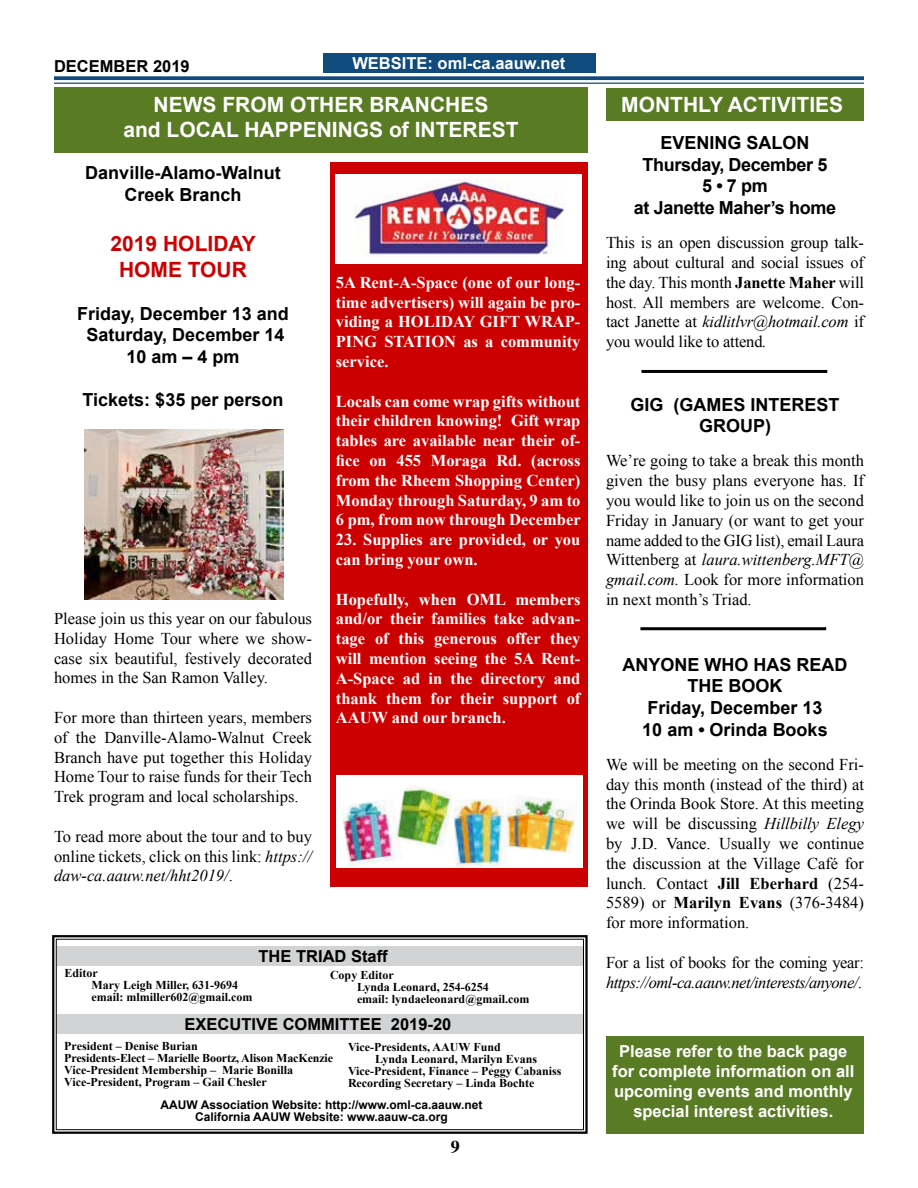
<style>
.page{position:relative;width:918px;height:1188px;background:#fff}
.page>*{position:absolute;margin:0;border:0;box-sizing:border-box;transform-origin:0 0}
.t1{font:700 21px/25.2px "Arial";color:#fff;text-align:center}
.t2{font:700 21px/25.2px "Arial";color:#cc0001;text-align:center}
.t3{font:700 18px/21.6px "Arial";color:#000;text-align:center}
.t4{font:700 18px/21.6px "Arial";letter-spacing:-.02em;color:#000;text-align:center}
.t5{font:700 18px "Times";color:#000}
.t6{font:16.5px/19.8px "Times New Roman";color:#000;text-align:justify}
.t7{font:700 16.5px/19.8px "Times New Roman";color:#fff;text-align:justify}
.t8{font:700 16.5px/19.8px "Arial";color:#fff;text-align:center}
.t9{font:italic 16.5px/19.8px "Times New Roman";letter-spacing:-.03em;color:#000}
.t10{font:700 16.5px "Arial";color:#000}
.t11{font:700 12px/12px "Times New Roman";color:#000}
.t12{font:700 12px/12px "Arial";color:#000;text-align:center}
.s1{font-style:italic}
.s2{font-weight:700}
.s3{font-style:normal}
</style>
<div class="page">
<svg style="left:54px;top:80px;width:810px;height:3px"></svg>
<svg style="left:54px;top:76px;width:810px;height:4px;background:#215987"></svg>
<hr style="left:54px;top:83px;width:810px;height:1px;background:#0f4b7d">
<div style="left:323px;top:54px;width:273px;height:19px;background:#0f4b7d"></div>
<div style="left:330px;top:162px;width:258px;height:724px;background:#cc0001"></div>
<div style="left:606px;top:88px;width:258px;height:32px;background:#597b24"></div>
<div style="left:606px;top:1037px;width:258px;height:97px;background:#597b24"></div>
<hr style="left:642px;top:370px;width:185px;height:3px;background:#000">
<hr style="left:640px;top:627px;width:186px;height:3px;background:#000">
<div style="left:54px;top:87px;width:534px;height:66px;background:#597b24"></div>
<div style="left:336px;top:174px;width:246px;height:89px;background:#fff"></div>
<img style="left:354px;top:179px;width:212px;height:78px">
<div style="left:336px;top:775px;width:246px;height:93px;background:#fff"></div>
<img style="left:342px;top:800px;width:60px;height:66px">
<img style="left:394px;top:787px;width:57px;height:63px">
<img style="left:506px;top:797px;width:69px;height:56px">
<img style="left:454px;top:799px;width:52px;height:69px">
<img style="left:84px;top:430px;width:200px;height:169px">
<svg style="left:52px;top:935px;width:536px;height:199px"></svg>
<div style="left:56px;top:939px;width:528px;height:191px;border:1px solid #000"></div>
<p class="t10" style="left:54px;top:55px;width:137px">DECEMBER 2019</p>
<p class="t8" style="left:352px;top:53px;width:215px">WEBSITE: oml-ca.aauw.net</p>
<p class="t1" style="left:123px;top:93px;width:397px">NEWS FROM OTHER BRANCHES<br>and LOCAL HAPPENINGS of INTEREST</p>
<p class="t3" style="left:85px;top:163px;width:197px">Danville-Alamo-Walnut<br>Creek Branch</p>
<p class="t2" style="left:111px;top:232px;width:147px">2019 HOLIDAY<br>HOME TOUR</p>
<p class="t3" style="left:77px;top:303px;width:213px">Friday, December 13 and<br>Saturday, December 14<br>10 am – 4 pm</p>
<p class="t3" style="left:83px;top:390px;width:202px">Tickets: $35 per person</p>
<p class="t6" style="left:54px;top:608px;width:260px">Please join us this year on our fabulous Holiday Home Tour where we show&shy;case six beautiful, festively decorated homes in the San Ramon Valley.</p>
<p class="t6" style="left:54px;top:707px;width:260px">For more than thirteen years, members of the Danville-Alamo-Walnut Creek Branch have put together this Holiday Home Tour to raise funds for their Tech Trek program and local scholarships.</p>
<p class="t6" style="left:54px;top:826px;width:260px">To read more about the tour and to buy online tickets, click on this link: <span class="s1">https:// daw-ca.aauw.net/hht2019/</span>.</p>
<p class="t7" style="left:336px;top:272px;width:246px">5A Rent-A-Space (one of our long&shy;time advertisers) will again be pro&shy;viding a HOLIDAY GIFT WRAP-PING STATION as a community service.</p>
<p class="t7" style="left:336px;top:391px;width:246px">Locals can come wrap gifts without their children knowing! Gift wrap tables are available near their of&shy;fice on 455 Moraga Rd. (across from the Rheem Shopping Center)<br>Monday through Saturday, 9 am to 6 pm, from now through December</p>
<p class="t7" style="left:336px;top:529px;width:246px">23. Supplies are provided, or you can bring your own.</p>
<p class="t7" style="left:336px;top:589px;width:246px">Hopefully, when OML members and/or their families take advan&shy;tage of this generous offer they will mention seeing the 5A Rent-A-Space ad in the directory and thank them for their support of AAUW and our branch.</p>
<p class="t10" style="left:259px;top:945px;width:131px">THE TRIAD Staff</p>
<p class="t11" style="left:357px;top:969px;width:174px;text-indent:-27px">Copy Editor<br>Lynda Leonard, 254-6254<br>email: lyndaeleonard@gmail.com</p>
<p class="t11" style="left:91px;top:967px;width:163px;text-indent:-27px">Editor<br>Mary Leigh Miller, 631-9694 email: mlmiller602@gmail.com</p>
<p class="t10" style="left:185px;top:1013px;width:268px">EXECUTIVE COMMITTEE 2019-20</p>
<p class="t11" style="left:348px;top:1041px;width:154px">Vice-Presidents, AAUW Fund</p>
<p class="t11" style="left:375px;top:1053px;width:164px">Lynda Leonard, Marilyn Evans</p>
<p class="t11" style="left:348px;top:1065px;width:215px">Vice-President, Finance – Peggy Cabaniss</p>
<p class="t11" style="left:348px;top:1077px;width:188px">Recording Secretary – Linda Bochte</p>
<p class="t11" style="left:64px;top:1040px;width:270px">President – Denise Burian<br>Presidents-Elect – Marielle Boortz, Alison MacKenzie Vice-President Membership – Marie Bonilla Vice-President, Program – Gail Chesler</p>
<p class="t12" style="left:161px;top:1099px;width:323px">AAUW Association Website: http://www.oml-ca.aauw.net<br>California AAUW Website: www.aauw-ca.org</p>
<p class="t5" style="left:451px;top:1130px;width:10px">9</p>
<p class="t1" style="left:621px;top:93px;width:224px">MONTHLY ACTIVITIES</p>
<p class="t4" style="left:634px;top:133px;width:204px">EVENING SALON<br>Thursday, December 5<br>5 • 7 pm<br>at Janette Maher’s home</p>
<p class="t6" style="left:606px;top:233px;width:260px">This is an open discussion group talk&shy;ing about cultural and social issues of the day. This month <span class="s2">Janette Maher</span> will host. All members are welcome. Con&shy;tact Janette at <span class="s1">kidlitlvr@hotmail.com</span> if you would like to attend<span class="s1">.</span></p>
<p class="t3" style="left:630px;top:394px;width:211px">GIG (GAMES INTEREST<br>GROUP)</p>
<p class="t6" style="left:606px;top:451px;width:260px">We’re going to take a break this month given the busy plans everyone has. If you would like to join us on the second Friday in January (or want to get your name added to the GIG list), email Laura Wittenberg at <span class="s1">laura.wittenberg.MFT@ gmail.com.</span> Look for more information in next month’s Triad.</p>
<p class="t3" style="left:622px;top:654px;width:227px">ANYONE WHO HAS READ<br>THE BOOK<br>Friday, December 13<br>10 am • Orinda Books</p>
<p class="t6" style="left:606px;top:754px;width:260px">We will be meeting on the second Fri&shy;day this month (instead of the third) at the Orinda Book Store. At this meeting we will be discussing <span class="s1">Hillbilly Elegy </span>by J.D. Vance. Usually we continue the discussion at the Village Café for lunch. Contact <span class="s2">Jill Eberhard</span> (254- 5589) or <span class="s2">Marilyn Evans</span> (376-3484) for more information.</p>
<p class="t9" style="left:606px;top:952px;width:260px"><span class="s3">For a list of books for the coming year: </span>https://oml-ca.aauw.net/interests/anyone/<span class="s3">.</span></p>
<p class="t8" style="left:612px;top:1042px;width:244px">Please refer to the back page for complete information on all upcoming events and monthly special interest activities.</p>
</div>
